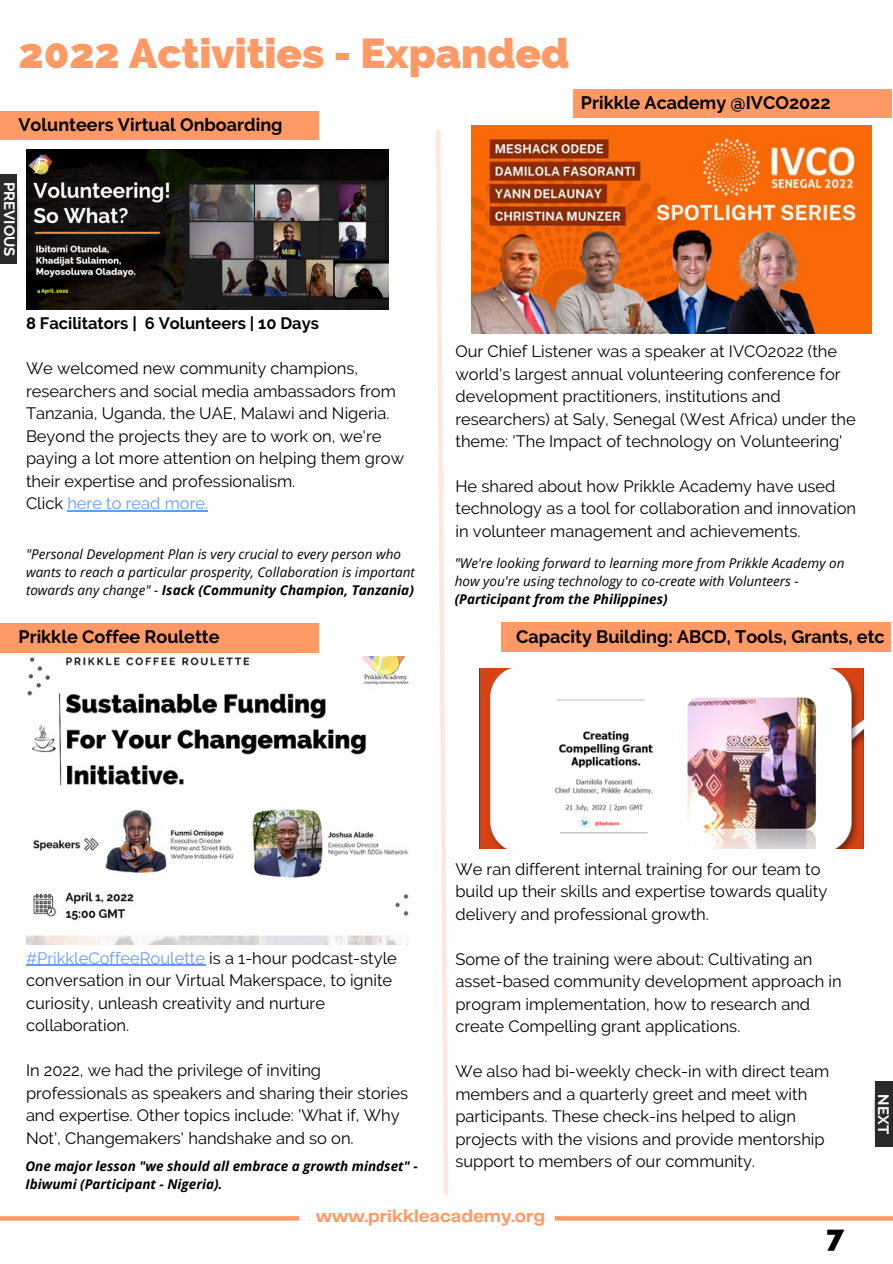
<style>
.page{position:relative;width:893px;height:1264px;background:#fff}
.page>*{position:absolute;margin:0;border:0;box-sizing:border-box;transform-origin:0 0}
.t1{font:800 42px "Raleway";color:#f96}
.t2{font:800 30px "Raleway";color:#000}
.t3{font:700 18px "Raleway";color:#000}
.t4{font:700 18px "Telegraf";color:#f96}
.t5{font:16.5px/22.5px "Raleway";color:#000}
.t6{font:700 16.5px "Raleway";color:#000}
.t7{font:700 15px "Raleway";color:#fff}
.t8{font:italic 13.5px/18px "Open Sans";color:#000}
.t9{font:italic 700 13.5px/18px "Open Sans";color:#000}
.s1{color:#69f}
.s2{font-weight:700}
</style>
<div class="page">
<img style="left:26px;top:150px;width:362px;height:159px">
<div style="left:0;top:111px;width:318px;height:29px;background:#f96"></div>
<div style="left:573px;top:89px;width:317px;height:29px;background:#f96"></div>
<div style="left:0;top:623px;width:318px;height:29px;background:#f96"></div>
<img style="left:26px;top:656px;width:383px;height:288px">
<svg style="left:436px;top:130px;width:12px;height:1065px"></svg>
<div style="left:501px;top:622px;width:389px;height:30px;background:#f96"></div>
<img style="left:479px;top:668px;width:384px;height:180px">
<img style="left:471px;top:125px;width:400px;height:208px">
<hr style="left:67px;top:510px;width:141px;height:1px;background:#69f">
<hr style="left:26px;top:964px;width:179px;height:2px;background:#69f">
<svg style="left:0;top:1216px;width:299px;height:4px"></svg>
<svg style="left:554px;top:1216px;width:338px;height:4px"></svg>
<img style="left:873px;top:1091px;width:8px;height:56px">
<div style="left:875px;top:1080px;width:17px;height:66px;background:#2b2a2a"></div>
<img style="left:16px;top:174px;width:3px;height:90px">
<div style="left:0;top:174px;width:16px;height:90px;background:#2b2a2a"></div>
<h1 class="t1" style="left:18px;top:29px;width:552px">2022 Activities - Expanded</h1>
<p class="t3" style="left:18px;top:114px;width:265px">Volunteers Virtual Onboarding</p>
<p class="t3" style="left:581px;top:92px;width:251px">Prikkle Academy @IVCO2022</p>
<p class="t7" style="left:18px;top:182px;width:76px;rotate:90deg">PREVIOUS</p>
<p class="t6" style="left:26px;top:314px;width:294px">8 Facilitators | 6 Volunteers | 10 Days</p>
<p class="t5" style="left:26px;top:357px;width:379px">We welcomed new community champions, researchers and social media ambassadors from Tanzania, Uganda, the UAE, Malawi and Nigeria.<br>Beyond the projects they are to work on, we're paying a lot more attention on helping them grow their expertise and professionalism.<br>Click <span class="s1">here to read more.</span></p>
<p class="t5" style="left:455px;top:340px;width:402px">Our Chief Listener was a speaker at IVCO2022 (the world's largest annual volunteering conference for development practitioners, institutions and researchers) at Saly, Senegal (West Africa) under the theme: 'The Impact of technology on Volunteering'</p>
<p class="t5" style="left:455px;top:475px;width:402px">He shared about how Prikkle Academy have used technology as a tool for collaboration and innovation in volunteer management and achievements.</p>
<p class="t8" style="left:26px;top:545px;width:390px">"Personal Development Plan is very crucial to every person who wants to reach a particular prosperity, Collaboration is important towards any change" - <span class="s2">Isack (Community Champion, Tanzania)</span></p>
<p class="t8" style="left:454px;top:553px;width:391px">"We're looking forward to learning more from Prikkle Academy on how you're using technology to co-create with Volunteers -</p>
<p class="t9" style="left:454px;top:589px;width:214px">(Participant from the Philippines)</p>
<p class="t3" style="left:18px;top:626px;width:203px">Prikkle Coffee Roulette</p>
<p class="t3" style="left:516px;top:625px;width:370px">Capacity Building: ABCD, Tools, Grants, etc</p>
<p class="t5" style="left:455px;top:857px;width:373px">We ran different internal training for our team to build up their skills and expertise towards quality delivery and professional growth.</p>
<p class="t5" style="left:455px;top:947px;width:388px">Some of the training were about: Cultivating an asset-based community development approach in program implementation, how to research and create Compelling grant applications.</p>
<p class="t5" style="left:455px;top:1060px;width:375px">We also had bi-weekly check-in with direct team members and a quarterly greet and meet with participants. These check-ins helped to align projects with the visions and provide mentorship support to members of our community.</p>
<p class="t5" style="left:26px;top:946px;width:372px"><span class="s1">#PrikkleCoffeeRoulette</span> is a 1-hour podcast-style conversation in our Virtual Makerspace, to ignite curiosity, unleash creativity and nurture collaboration.</p>
<p class="t5" style="left:26px;top:1059px;width:383px">In 2022, we had the privilege of inviting professionals as speakers and sharing their stories and expertise. Other topics include: 'What if, Why Not', Changemakers' handshake and so on.</p>
<p class="t9" style="left:25px;top:1156px;width:394px">One major lesson "we should all embrace a growth mindset" -<br>Ibiwumi (Participant - Nigeria).</p>
<p class="t4" style="left:316px;top:1207px;width:231px">www.prikkleacademy.org</p>
<h2 class="t2" style="left:826px;top:1219px;width:19px">7</h2>
<p class="t7" style="left:892px;top:1094px;width:41px;rotate:90deg">NEXT</p>
</div>
